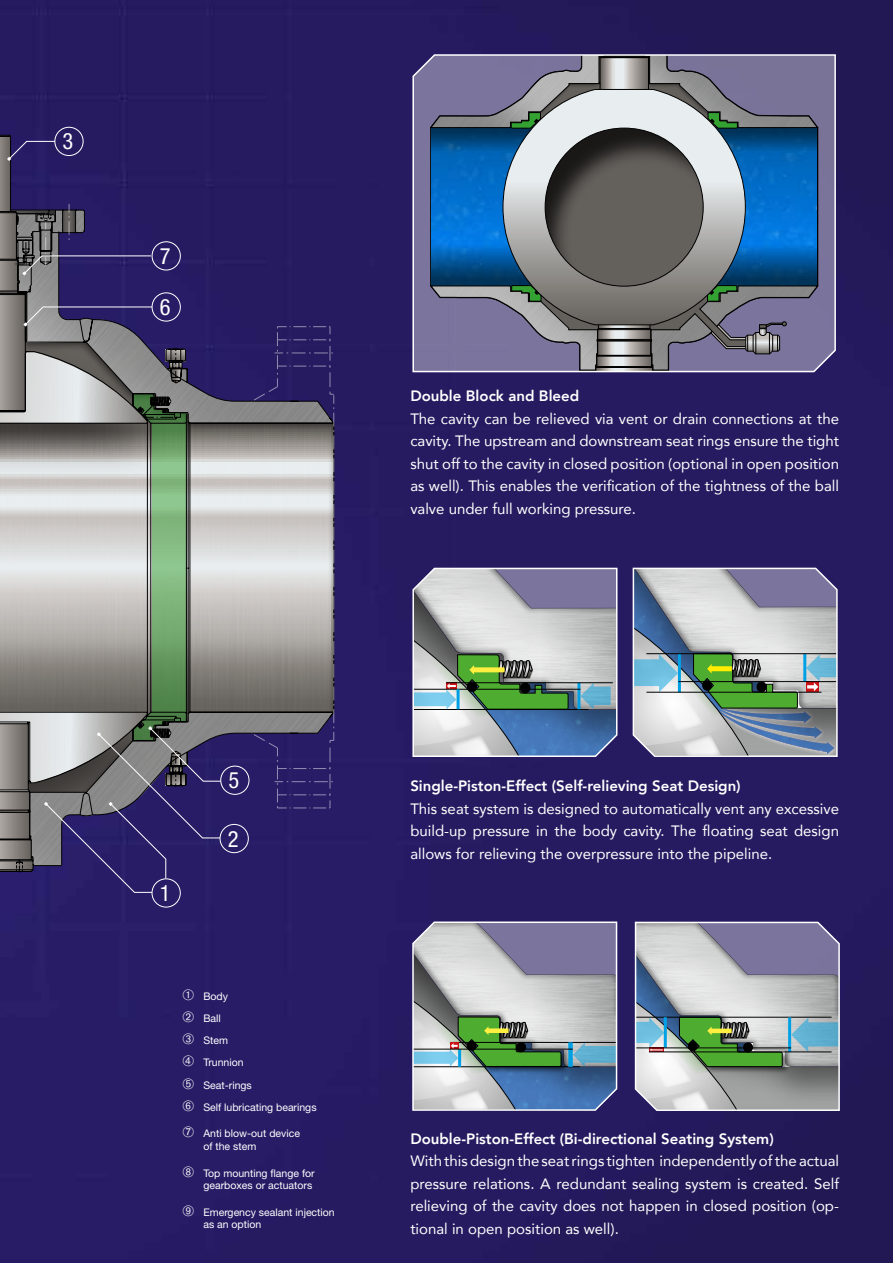
<style>
.page{position:relative;width:893px;height:1263px;background:#fff}
.page>*{position:absolute;margin:0;border:0;box-sizing:border-box;transform-origin:0 0}
.t1{font:condensed 22.5px "Helvetica Neue LT Std";color:#fff}
.t2{font:15px/22.5px "Avenir";color:#fff;text-align:justify}
.t3{font:800 15px "Avenir";color:#fff}
.t4{font:10.5px/22.2px "Helvetica Neue LT Std";color:#fff}
</style>
<div class="page">
<img style="left:0;top:0;width:893px;height:1263px">
<svg style="left:412px;top:53px;width:425px;height:320px;background:#6c7b93"></svg>
<svg style="left:632px;top:567px;width:206px;height:191px;background:#9eabaf"></svg>
<svg style="left:412px;top:566px;width:206px;height:192px;background:#99a7ad"></svg>
<svg style="left:411px;top:920px;width:207px;height:191px;background:#939ea9"></svg>
<svg style="left:634px;top:921px;width:207px;height:191px;background:#9aa3a8"></svg>
<div style="left:0;top:134px;width:334px;height:738px;background:#261b60"></div>
<svg style="left:221px;top:231px;width:114px;height:635px;background:#514979"></svg>
<svg style="left:251px;top:326px;width:83px;height:482px;background:#847f94"></svg>
<div style="left:54px;top:127px;width:29px;height:29px;border:1px solid #fff;border-radius:50%"></div>
<div style="left:220px;top:824px;width:29px;height:29px;border:1px solid #fff;border-radius:50%"></div>
<div style="left:152px;top:878px;width:29px;height:29px;border:1px solid #fff;border-radius:50%"></div>
<div style="left:220px;top:766px;width:29px;height:29px;border:1px solid #fff;border-radius:50%"></div>
<svg style="left:0;top:136px;width:56px;height:25px"></svg>
<svg style="left:0;top:204px;width:221px;height:689px;background:#7c7c8a"></svg>
<h1 class="t1" style="left:63px;top:128px;width:12px">3</h1>
<h1 class="t1" style="left:160px;top:243px;width:12px">7</h1>
<h1 class="t1" style="left:160px;top:294px;width:12px">6</h1>
<p class="t3" style="left:410px;top:384px;width:170px">Double Block and Bleed</p>
<p class="t2" style="left:410px;top:407px;width:430px">The cavity can be relieved via vent or drain connections at the cavity. The upstream and downstream seat rings ensure the tight shut off to the cavity in closed position (optional in open position as well). This enables the verification of the tightness of the ball valve under full working pressure.</p>
<h1 class="t1" style="left:160px;top:880px;width:12px">1</h1>
<h1 class="t1" style="left:228px;top:767px;width:12px">5</h1>
<h1 class="t1" style="left:228px;top:825px;width:12px">2</h1>
<p class="t4" style="left:182px;top:985px;width:136px">➀ Body<br>➁ Ball<br>➂ Stem<br>➃ Trunnion<br>➄ Seat-rings<br>➅ Self lubricating bearings</p>
<p class="t4" style="left:203px;top:1127px;width:98px;line-height:12.6px;text-indent:-21px">➆ Anti blow-out device of the stem</p>
<p class="t4" style="left:182px;top:1166px;width:134px;line-height:12.6px;text-align:right">➇ Top mounting flange for gearboxes or actuators</p>
<p class="t4" style="left:203px;top:1205px;width:133px;line-height:12.6px;text-indent:-21px">➈ Emergency sealant injection as an option</p>
<p class="t3" style="left:410px;top:774px;width:332px">Single-Piston-Effect (Self-relieving Seat Design)</p>
<p class="t2" style="left:410px;top:797px;width:430px">This seat system is designed to automatically vent any excessive build-up pressure in the body cavity. The floating seat design allows for relieving the overpressure into the pipeline.</p>
<p class="t3" style="left:410px;top:1127px;width:365px">Double-Piston-Effect (Bi-directional Seating System)</p>
<p class="t2" style="left:410px;top:1149px;width:430px">With this design the seat rings tighten independently of the actual pressure relations. A redundant sealing system is created. Self relieving of the cavity does not happen in closed position (op&shy;tional in open position as well).</p>
</div>
